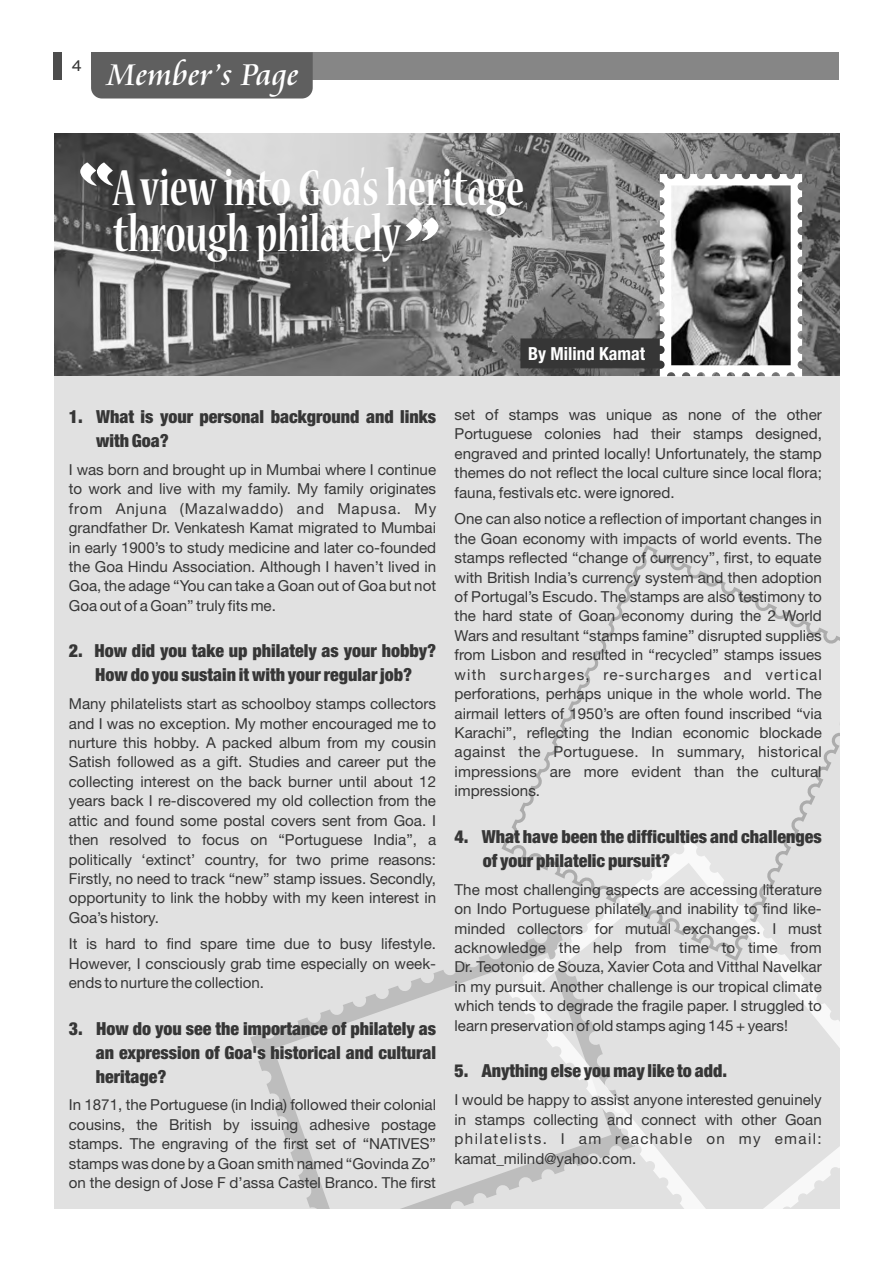
<style>
.page{position:relative;width:893px;height:1263px;background:#fff}
.page>*{position:absolute;margin:0;border:0;box-sizing:border-box;transform-origin:0 0}
.t1{font:700 56.25px/45.8px "Nueva Std";color:#fff;scale:.64 1}
.t2{font:33px "Cataneo BT";color:#fff}
.t3{font:700 18px/23.9px "Helvetica Neue LT Std";color:#363636}
.t4{font:700 condensed 18px "Helvetica Neue LT Std";color:#fff}
.t5{font:15.15px/19.5px "Helvetica Neue LT Std";color:#363636;text-align:justify}
.t6{font:expanded 15px "Helvetica Neue LT Std";color:#363636}
</style>
<div class="page">
<div style="left:54px;top:133px;width:786px;height:1075px;background:#e1e1e1"></div>
<svg style="left:501px;top:545px;width:339px;height:306px"></svg>
<svg style="left:250px;top:948px;width:256px;height:261px"></svg>
<svg style="left:506px;top:839px;width:334px;height:370px"></svg>
<img style="left:54px;top:133px;width:786px;height:243px">
<div style="left:117px;top:171px;width:412px;height:96px;background:#363636;opacity:.49"></div>
<svg style="left:80px;top:163px;width:33px;height:23px"></svg>
<div style="left:413px;top:222px;width:33px;height:24px;background:#363636;opacity:.49"></div>
<svg style="left:405px;top:218px;width:33px;height:23px"></svg>
<div style="left:520px;top:339px;width:253px;height:29px;background:#363636"></div>
<div style="left:54px;top:52px;width:785px;height:27px;background:#868686"></div>
<div style="left:54px;top:52px;width:12px;height:27px;background:#4c4c4c"></div>
<div style="left:62px;top:52px;width:30px;height:27px;background:#fff"></div>
<div style="left:91px;top:52px;width:222px;height:46px;background:#5f5f5f"></div>
<svg style="left:660px;top:174px;width:142px;height:203px;background:#868686"></svg>
<p class="t6" style="left:72px;top:60px;width:12px">4</p>
<h2 class="t2" style="left:107px;top:60px;width:193px">Member’s Page</h2>
<h1 class="t1" style="left:113px;top:172px;width:644px">A view into Goa’s heritage through philately</h1>
<p class="t3" style="left:96px;top:407px;width:341px;text-indent:-27px">1. What is your personal background and links with Goa?</p>
<p class="t5" style="left:69px;top:462px;width:369px">I was born and brought up in Mumbai where I continue to work and live with my family. My family originates from Anjuna (Mazalwaddo) and Mapusa. My grandfather Dr. Venkatesh Kamat migrated to Mumbai in early 1900’s to study medicine and later co-founded the Goa Hindu Association. Although I haven’t lived in Goa, the adage “You can take a Goan out of Goa but not Goa out of a Goan” truly fits me.</p>
<p class="t3" style="left:69px;top:642px;width:369px;text-align:center">2. How did you take up philately as your hobby?<br>How do you sustain it with your regular job?</p>
<p class="t5" style="left:69px;top:696px;width:369px">Many philatelists start as schoolboy stamps collectors and I was no exception. My mother encouraged me to nurture this hobby. A packed album from my cousin Satish followed as a gift. Studies and career put the collecting interest on the back burner until about 12 years back I re-discovered my old collection from the attic and found some postal covers sent from Goa. I then resolved to focus on “Portuguese India”, a politically ‘extinct’ country, for two prime reasons:<br>Firstly, no need to track “new” stamp issues. Secondly, opportunity to link the hobby with my keen interest in Goa’s history.</p>
<p class="t5" style="left:69px;top:936px;width:369px">It is hard to find spare time due to busy lifestyle.<br>However, I consciously grab time especially on week&shy;ends to nurture the collection.</p>
<p class="t3" style="left:96px;top:1019px;width:342px;text-align:justify;text-indent:-27px">3. How do you see the importance of philately as an expression of Goa's historical and cultural heritage?</p>
<p class="t5" style="left:69px;top:1097px;width:369px">In 1871, the Portuguese (in India) followed their colonial cousins, the British by issuing adhesive postage stamps. The engraving of the first set of “NATIVES” stamps was done by a Goan smith named “Govinda Zo” on the design of Jose F d’assa Castel Branco. The first</p>
<p class="t4" style="left:528px;top:347px;width:118px">By Milind Kamat</p>
<p class="t5" style="left:455px;top:407px;width:369px">set of stamps was unique as none of the other Portuguese colonies had their stamps designed, engraved and printed locally! Unfortunately, the stamp themes do not reflect the local culture since local flora; fauna, festivals etc. were ignored.</p>
<p class="t5" style="left:455px;top:511px;width:369px">One can also notice a reflection of important changes in the Goan economy with impacts of world events. The stamps reflected “change of currency”, first, to equate with British India’s currency system and then adoption of Portugal’s Escudo. The stamps are also testimony to the hard state of Goan economy during the 2 World Wars and resultant “stamps famine” disrupted supplies from Lisbon and resulted in “recycled” stamps issues with surcharges, re-surcharges and vertical perforations, perhaps unique in the whole world. The airmail letters of 1950’s are often found inscribed “via Karachi”, reflecting the Indian economic blockade against the Portuguese. In summary, historical impressions are more evident than the cultural impressions.</p>
<p class="t3" style="left:483px;top:827px;width:341px;text-indent:-28px">4. What have been the difficulties and challenges of your philatelic pursuit?</p>
<p class="t5" style="left:455px;top:882px;width:369px">The most challenging aspects are accessing literature on Indo Portuguese philately and inability to find like&shy;minded collectors for mutual exchanges. I must acknowledge the help from time to time from Dr. Teotonio de Souza, Xavier Cota and Vitthal Navelkar in my pursuit. Another challenge is our tropical climate which tends to degrade the fragile paper. I struggled to learn preservation of old stamps aging 145 + years!</p>
<p class="t3" style="left:455px;top:1061px;width:274px">5. Anything else you may like to add.</p>
<p class="t5" style="left:455px;top:1092px;width:369px">I would be happy to assist anyone interested genuinely in stamps collecting and connect with other Goan philatelists. I am reachable on my email: kamat_milind@yahoo.com.</p>
</div>
